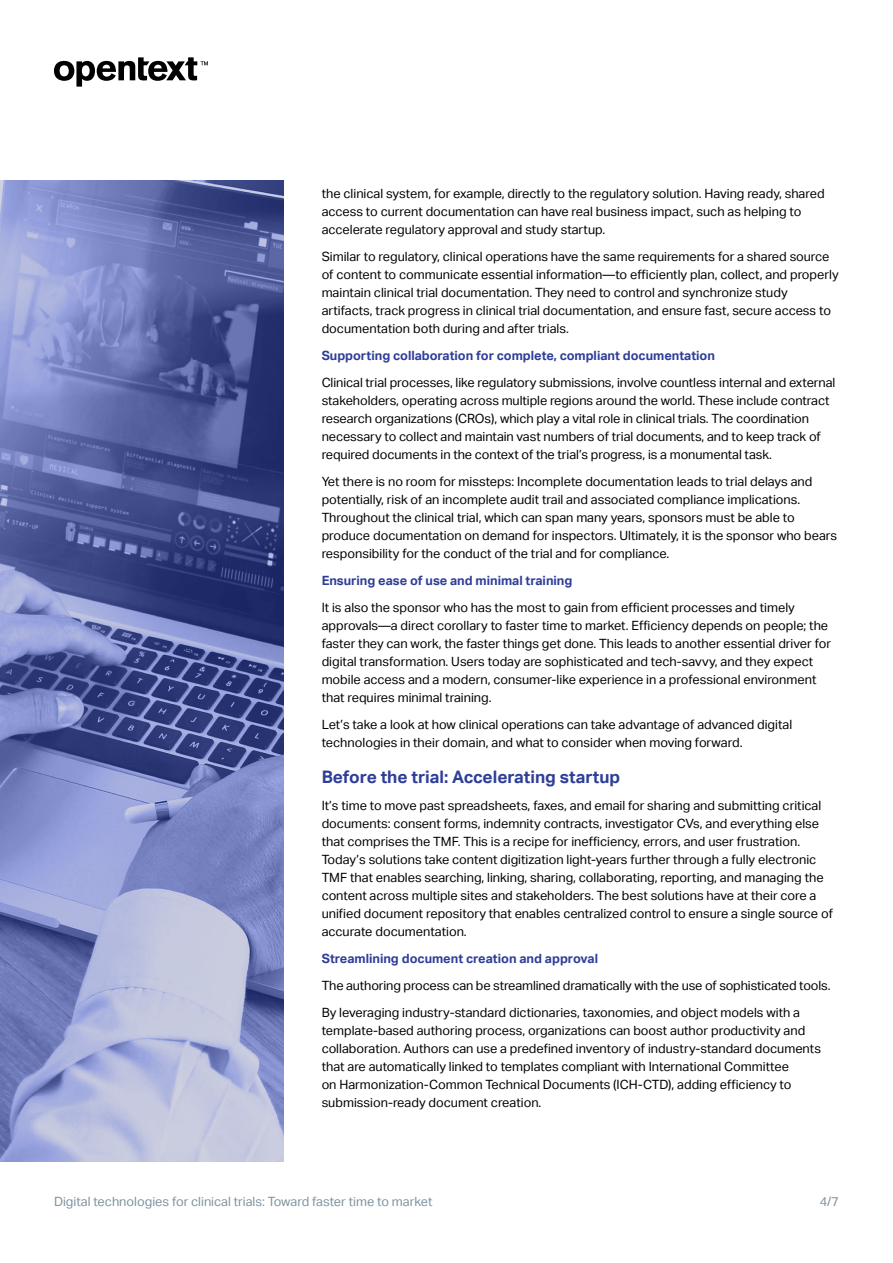
<style>
.page{position:relative;width:893px;height:1263px;background:#fff}
.page>*{position:absolute;margin:0;border:0;box-sizing:border-box;transform-origin:0 0}
.t1{font:700 17.25px "Aktiv Grotesk";color:#2e3d98}
.t2{font:12.75px/18px "Aktiv Grotesk";color:#000}
.t3{font:700 12.75px "Aktiv Grotesk";color:#2e3d98}
.t4{font:12.75px "Aktiv Grotesk";color:#7e929f}
</style>
<div class="page">
<svg style="left:54px;top:57px;width:154px;height:30px"></svg>
<svg style="left:0;top:180px;width:284px;height:981px;background:#737db4"></svg>
<p class="t2" style="left:322px;top:185px;width:504px">the clinical system, for example, directly to the regulatory solution. Having ready, shared access to current documentation can have real business impact, such as helping to accelerate regulatory approval and study startup.</p>
<p class="t2" style="left:322px;top:248px;width:518px">Similar to regulatory, clinical operations have the same requirements for a shared source of content to communicate essential information—to efficiently plan, collect, and properly maintain clinical trial documentation. They need to control and synchronize study artifacts, track progress in clinical trial documentation, and ensure fast, secure access to documentation both during and after trials.</p>
<p class="t3" style="left:322px;top:348px;width:395px">Supporting collaboration for complete, compliant documentation</p>
<p class="t2" style="left:322px;top:374px;width:515px">Clinical trial processes, like regulatory submissions, involve countless internal and external stakeholders, operating across multiple regions around the world. These include contract research organizations (CROs), which play a vital role in clinical trials. The coordination necessary to collect and maintain vast numbers of trial documents, and to keep track of required documents in the context of the trial’s progress, is a monumental task.</p>
<p class="t2" style="left:322px;top:473px;width:517px">Yet there is no room for missteps: Incomplete documentation leads to trial delays and potentially, risk of an incomplete audit trail and associated compliance implications.<br>Throughout the clinical trial, which can span many years, sponsors must be able to produce documentation on demand for inspectors. Ultimately, it is the sponsor who bears responsibility for the conduct of the trial and for compliance.</p>
<p class="t3" style="left:322px;top:573px;width:252px">Ensuring ease of use and minimal training</p>
<p class="t2" style="left:322px;top:599px;width:511px">It is also the sponsor who has the most to gain from efficient processes and timely approvals—a direct corollary to faster time to market. Efficiency depends on people; the faster they can work, the faster things get done. This leads to another essential driver for digital transformation. Users today are sophisticated and tech-savvy, and they expect mobile access and a modern, consumer-like experience in a professional environment that requires minimal training.</p>
<p class="t2" style="left:322px;top:716px;width:472px">Let’s take a look at how clinical operations can take advantage of advanced digital technologies in their domain, and what to consider when moving forward.</p>
<h1 class="t1" style="left:322px;top:767px;width:300px">Before the trial: Accelerating startup</h1>
<p class="t2" style="left:322px;top:797px;width:513px">It’s time to move past spreadsheets, faxes, and email for sharing and submitting critical documents: consent forms, indemnity contracts, investigator CVs, and everything else that comprises the TMF. This is a recipe for inefficiency, errors, and user frustration.<br>Today’s solutions take content digitization light-years further through a fully electronic TMF that enables searching, linking, sharing, collaborating, reporting, and managing the content across multiple sites and stakeholders. The best solutions have at their core a unified document repository that enables centralized control to ensure a single source of accurate documentation.</p>
<p class="t3" style="left:322px;top:951px;width:278px">Streamlining document creation and approval</p>
<p class="t2" style="left:322px;top:972px;width:510px;line-height:27px">The authoring process can be streamlined dramatically with the use of sophisticated tools.<br>By leveraging industry-standard dictionaries, taxonomies, and object models with a</p>
<p class="t2" style="left:322px;top:1022px;width:501px">template-based authoring process, organizations can boost author productivity and collaboration. Authors can use a predefined inventory of industry-standard documents that are automatically linked to templates compliant with International Committee<br>on Harmonization-Common Technical Documents (ICH-CTD), adding efficiency to submission-ready document creation.</p>
<p class="t4" style="left:54px;top:1194px;width:380px">Digital technologies for clinical trials: Toward faster time to market</p>
<p class="t4" style="left:820px;top:1194px;width:21px">4/7</p>
</div>
